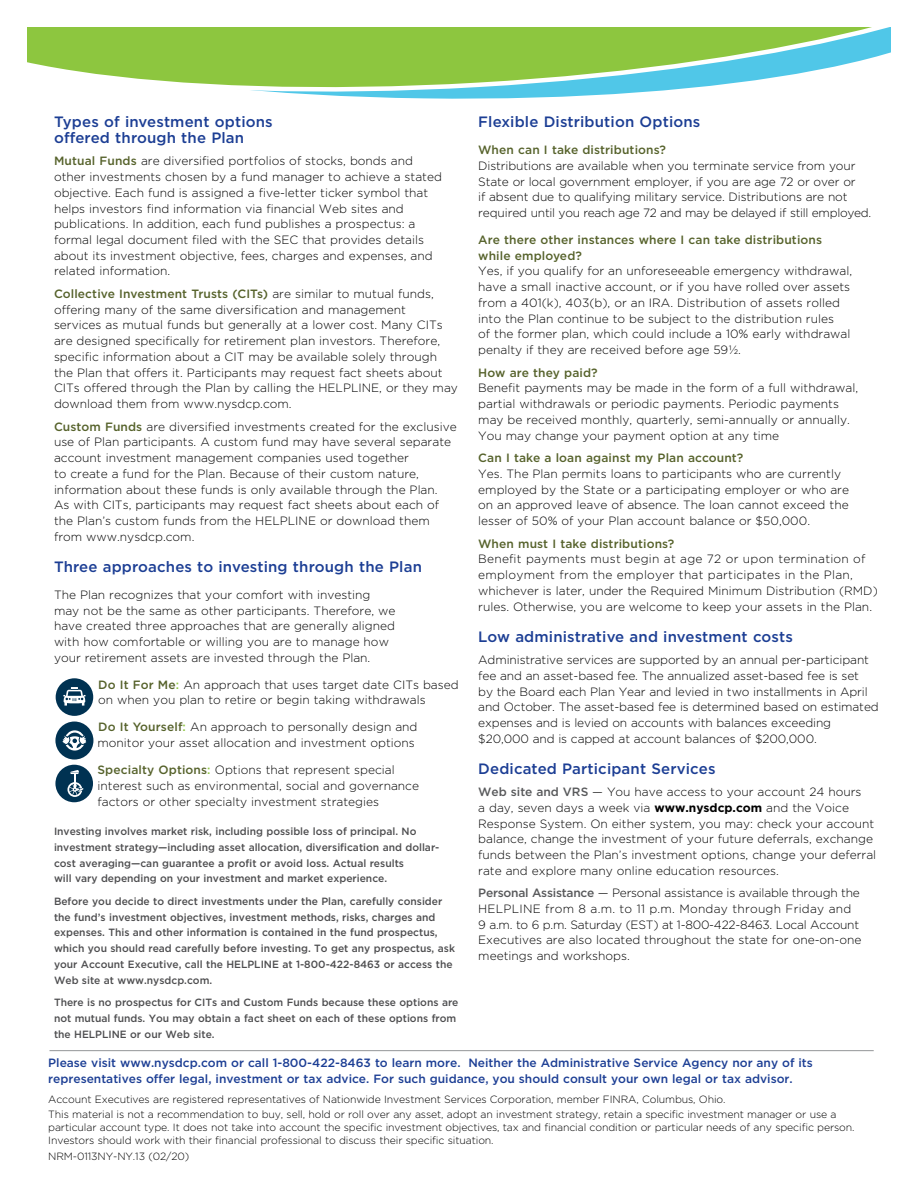
<style>
.page{position:relative;width:918px;height:1188px;background:#fff}
.page>*{position:absolute;margin:0;border:0;box-sizing:border-box;transform-origin:0 0}
.t1{font:500 15px/15.8px "Gotham";letter-spacing:.01em;color:#1c3e94}
.t2{font:300 12px/15.8px "Gotham";color:#000}
.t3{font:500 12px/15.8px "Gotham";color:#1c3e94}
.t4{font:500 12px/15.8px "Gotham";letter-spacing:.01em;color:#56622b}
.t5{font:500 10.5px/15.8px "Gotham";color:#4d4d4f}
.t6{font:300 10.5px/15.9px "Gotham";letter-spacing:-.01em;color:#000}
.s1{font-weight:500;color:#56622b}
.s2{font-weight:500;color:#8dc63f}
.s3{font-weight:500;color:#58595b}
.s4{font-weight:700}
</style>
<div class="page">
<hr style="left:50px;top:1050px;width:824px;height:1px;background:#939598">
<div style="left:56px;top:678px;width:37px;height:38px;background:#003252;border-radius:50%"></div>
<svg style="left:63px;top:687px;width:23px;height:19px"></svg>
<div style="left:55px;top:722px;width:38px;height:38px;background:#003252;border-radius:50%"></div>
<svg style="left:62px;top:730px;width:25px;height:21px"></svg>
<div style="left:55px;top:765px;width:38px;height:37px;background:#003252;border-radius:50%"></div>
<svg style="left:67px;top:770px;width:16px;height:27px"></svg>
<svg style="left:27px;top:27px;width:864px;height:72px"></svg>
<p class="t1" style="left:54px;top:114px;width:220px">Types of investment options offered through the Plan</p>
<p class="t2" style="left:54px;top:153px;width:390px"><span class="s1">Mutual Funds</span> are diversified portfolios of stocks, bonds and other investments chosen by a fund manager to achieve a stated objective. Each fund is assigned a five-letter ticker symbol that helps investors find information via financial Web sites and publications. In addition, each fund publishes a prospectus: a formal legal document filed with the SEC that provides details about its investment objective, fees, charges and expenses, and related information.</p>
<p class="t2" style="left:54px;top:286px;width:406px"><span class="s1">Collective Investment Trusts (CITs)</span> are similar to mutual funds, offering many of the same diversification and management<br>services as mutual funds but generally at a lower cost. Many CITs are designed specifically for retirement plan investors. Therefore, specific information about a CIT may be available solely through the Plan that offers it. Participants may request fact sheets about CITs offered through the Plan by calling the HELPLINE, or they may download them from www.nysdcp.com.</p>
<p class="t2" style="left:54px;top:418px;width:404px"><span class="s1">Custom Funds</span> are diversified investments created for the exclusive use of Plan participants. A custom fund may have several separate account investment management companies used together<br>to create a fund for the Plan. Because of their custom nature, information about these funds is only available through the Plan.<br>As with CITs, participants may request fact sheets about each of the Plan’s custom funds from the HELPLINE or download them from www.nysdcp.com.</p>
<p class="t1" style="left:54px;top:558px;width:369px">Three approaches to investing through the Plan</p>
<p class="t2" style="left:54px;top:586px;width:343px">The Plan recognizes that your comfort with investing may not be the same as other participants. Therefore, we have created three approaches that are generally aligned with how comfortable or willing you are to manage how your retirement assets are invested through the Plan.</p>
<p class="t2" style="left:98px;top:676px;width:362px"><span class="s1">Do It For Me</span><span class="s2">:</span> An approach that uses target date CITs based on when you plan to retire or begin taking withdrawals</p>
<p class="t2" style="left:98px;top:719px;width:322px"><span class="s1">Do It Yourself</span><span class="s2">:</span> An approach to personally design and monitor your asset allocation and investment options</p>
<p class="t2" style="left:98px;top:762px;width:323px"><span class="s1">Specialty Options</span><span class="s2">:</span> Options that represent special interest such as environmental, social and governance factors or other specialty investment strategies</p>
<p class="t5" style="left:54px;top:823px;width:387px">Investing involves market risk, including possible loss of principal. No investment strategy—including asset allocation, diversification and dollar&shy;cost averaging—can guarantee a profit or avoid loss. Actual results<br>will vary depending on your investment and market experience.</p>
<p class="t5" style="left:54px;top:893px;width:403px">Before you decide to direct investments under the Plan, carefully consider the fund’s investment objectives, investment methods, risks, charges and expenses. This and other information is contained in the fund prospectus, which you should read carefully before investing. To get any prospectus, ask your Account Executive, call the HELPLINE at 1-800-422-8463 or access the Web site at www.nysdcp.com.</p>
<p class="t5" style="left:54px;top:994px;width:406px">There is no prospectus for CITs and Custom Funds because these options are not mutual funds. You may obtain a fact sheet on each of these options from the HELPLINE or our Web site.</p>
<p class="t1" style="left:478px;top:114px;width:224px">Flexible Distribution Options</p>
<p class="t4" style="left:478px;top:142px;width:189px">When can I take distributions?</p>
<p class="t2" style="left:478px;top:157px;width:395px">Distributions are available when you terminate service from your State or local government employer, if you are age 72 or over or<br>if absent due to qualifying military service. Distributions are not required until you reach age 72 and may be delayed if still employed.</p>
<p class="t4" style="left:478px;top:232px;width:345px">Are there other instances where I can take distributions while employed?</p>
<p class="t2" style="left:478px;top:263px;width:375px">Yes, if you qualify for an unforeseeable emergency withdrawal, have a small inactive account, or if you have rolled over assets from a 401(k), 403(b), or an IRA. Distribution of assets rolled into the Plan continue to be subject to the distribution rules<br>of the former plan, which could include a 10% early withdrawal penalty if they are received before age 59½.</p>
<p class="t4" style="left:478px;top:364px;width:121px">How are they paid?</p>
<p class="t2" style="left:478px;top:380px;width:382px">Benefit payments may be made in the form of a full withdrawal, partial withdrawals or periodic payments. Periodic payments may be received monthly, quarterly, semi-annually or annually.<br>You may change your payment option at any time</p>
<p class="t4" style="left:478px;top:450px;width:267px">Can I take a loan against my Plan account?</p>
<p class="t2" style="left:478px;top:465px;width:372px">Yes. The Plan permits loans to participants who are currently employed by the State or a participating employer or who are on an approved leave of absence. The loan cannot exceed the lesser of 50% of your Plan account balance or $50,000.</p>
<p class="t4" style="left:478px;top:535px;width:198px">When must I take distributions?</p>
<p class="t2" style="left:478px;top:551px;width:401px">Benefit payments must begin at age 72 or upon termination of employment from the employer that participates in the Plan, whichever is later, under the Required Minimum Distribution (RMD) rules. Otherwise, you are welcome to keep your assets in the Plan.</p>
<p class="t1" style="left:478px;top:628px;width:316px">Low administrative and investment costs</p>
<p class="t2" style="left:478px;top:652px;width:402px">Administrative services are supported by an annual per-participant fee and an asset-based fee. The annualized asset-based fee is set<br>by the Board each Plan Year and levied in two installments in April and October. The asset-based fee is determined based on estimated expenses and is levied on accounts with balances exceeding $20,000 and is capped at account balances of $200,000.</p>
<p class="t1" style="left:478px;top:760px;width:239px">Dedicated Participant Services</p>
<p class="t2" style="left:478px;top:784px;width:400px"><span class="s3">Web site and VRS</span> — You have access to your account 24 hours<br>a day, seven days a week via <span class="s4">www.nysdcp.com</span> and the Voice Response System. On either system, you may: check your account balance, change the investment of your future deferrals, exchange funds between the Plan’s investment options, change your deferral rate and explore many online education resources.</p>
<p class="t2" style="left:478px;top:885px;width:385px"><span class="s3">Personal Assistance</span> — Personal assistance is available through the HELPLINE from 8 a.m. to 11 p.m. Monday through Friday and 9 a.m. to 6 p.m. Saturday (EST) at 1-800-422-8463. Local Account Executives are also located throughout the state for one-on-one meetings and workshops.</p>
<p class="t3" style="left:48px;top:1055px;width:766px">Please visit www.nysdcp.com or call 1-800-422-8463 to learn more. Neither the Administrative Service Agency nor any of its representatives offer legal, investment or tax advice. For such guidance, you should consult your own legal or tax advisor.</p>
<p class="t6" style="left:48px;top:1091px;width:790px">Account Executives are registered representatives of Nationwide Investment Services Corporation, member FINRA, Columbus, Ohio.<br>This material is not a recommendation to buy, sell, hold or roll over any asset, adopt an investment strategy, retain a specific investment manager or use a</p>
<p class="t6" style="left:48px;top:1121px;width:808px;line-height:12.6px">particular account type. It does not take into account the specific investment objectives, tax and financial condition or particular needs of any specific person.<br>Investors should work with their financial professional to discuss their specific situation.</p>
<p class="t6" style="left:48px;top:1148px;width:143px">NRM-0113NY-NY.13 (02/20)</p>
</div>
